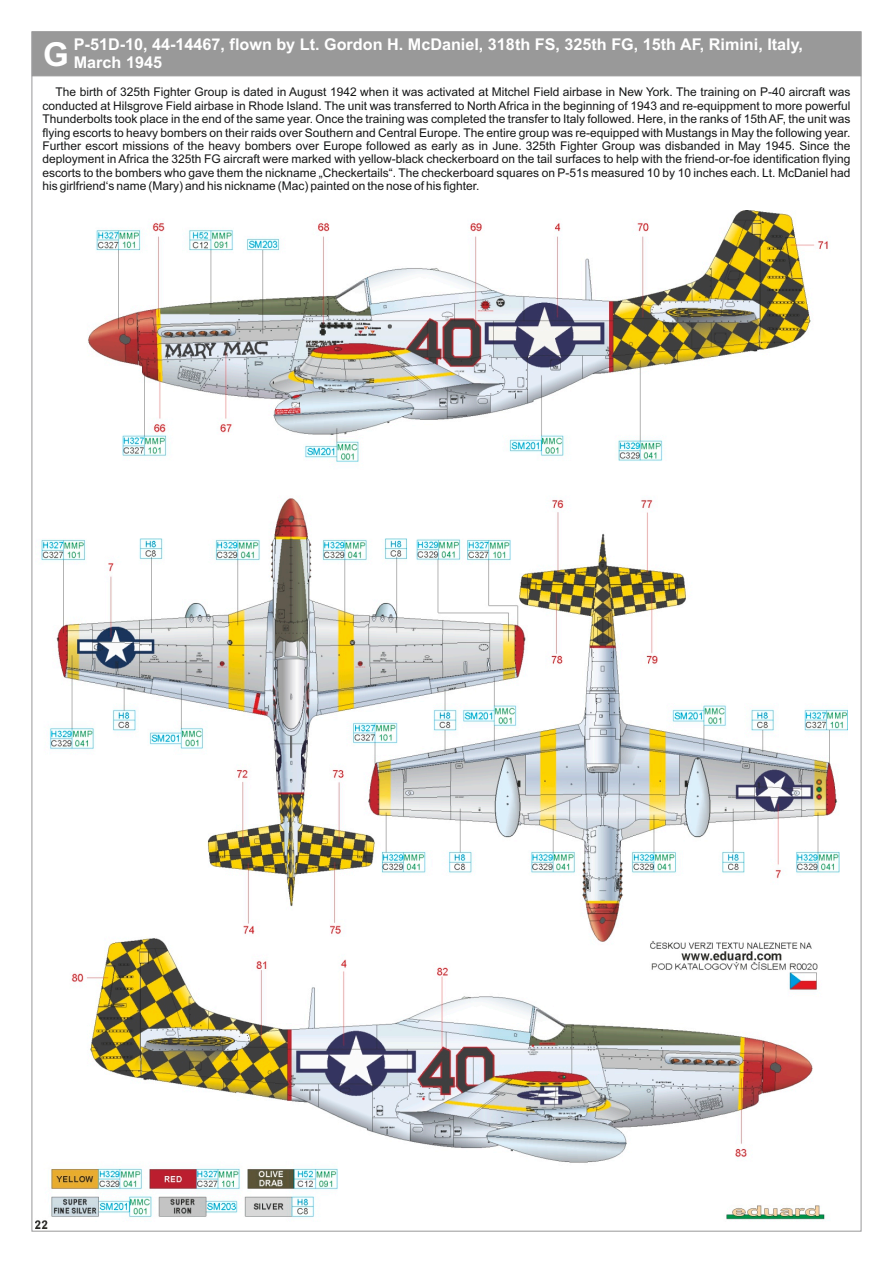
<style>
.page{position:relative;width:893px;height:1263px;background:#fff}
.page>*{position:absolute;margin:0;border:0;box-sizing:border-box;transform-origin:0 0}
.t1{font:700 33px "Arial";color:#fff}
.t2{font:700 16.2px/18.1px "Arial";color:#fff}
.t3{font:12px/13.4px "Arial";color:#151616;text-align:justify}
</style>
<div class="page">
<div style="left:32px;top:32px;width:829px;height:44px;background:#999"></div>
<img style="left:36px;top:210px;width:812px;height:1019px">
<h1 class="t1" style="left:43px;top:42px;width:27px">G</h1>
<h2 class="t2" style="left:74px;top:37px;width:731px">P-51D-10, 44-14467, flown by Lt. Gordon H. McDaniel, 318th FS, 325th FG, 15th AF, Rimini, Italy,<br>March 1945</h2>
<p class="t3" style="left:43px;top:87px;width:809px;text-indent:13px">The birth of 325th Fighter Group is dated in August 1942 when it was activated at Mitchel Field airbase in New York. The training on P-40 aircraft was conducted at Hilsgrove Field airbase in Rhode Island. The unit was transferred to North Africa in the beginning of 1943 and re-equippment to more powerful Thunderbolts took place in the end of the same year. Once the training was completed the transfer to Italy followed. Here, in the ranks of 15th AF, the unit was flying escorts to heavy bombers on their raids over Southern and Central Europe. The entire group was re-equipped with Mustangs in May the following year.<br>Further escort missions of the heavy bombers over Europe followed as early as in June. 325th Fighter Group was disbanded in May 1945. Since the deployment in Africa the 325th FG aircraft were marked with yellow-black checkerboard on the tail surfaces to help with the friend-or-foe identification flying escorts to the bombers who gave them the nickname „Checkertails“. The checkerboard squares on P-51s measured 10 by 10 inches each. Lt. McDaniel had his girlfriend‘s name (Mary) and his nickname (Mac) painted on the nose of his fighter.</p>
</div>
